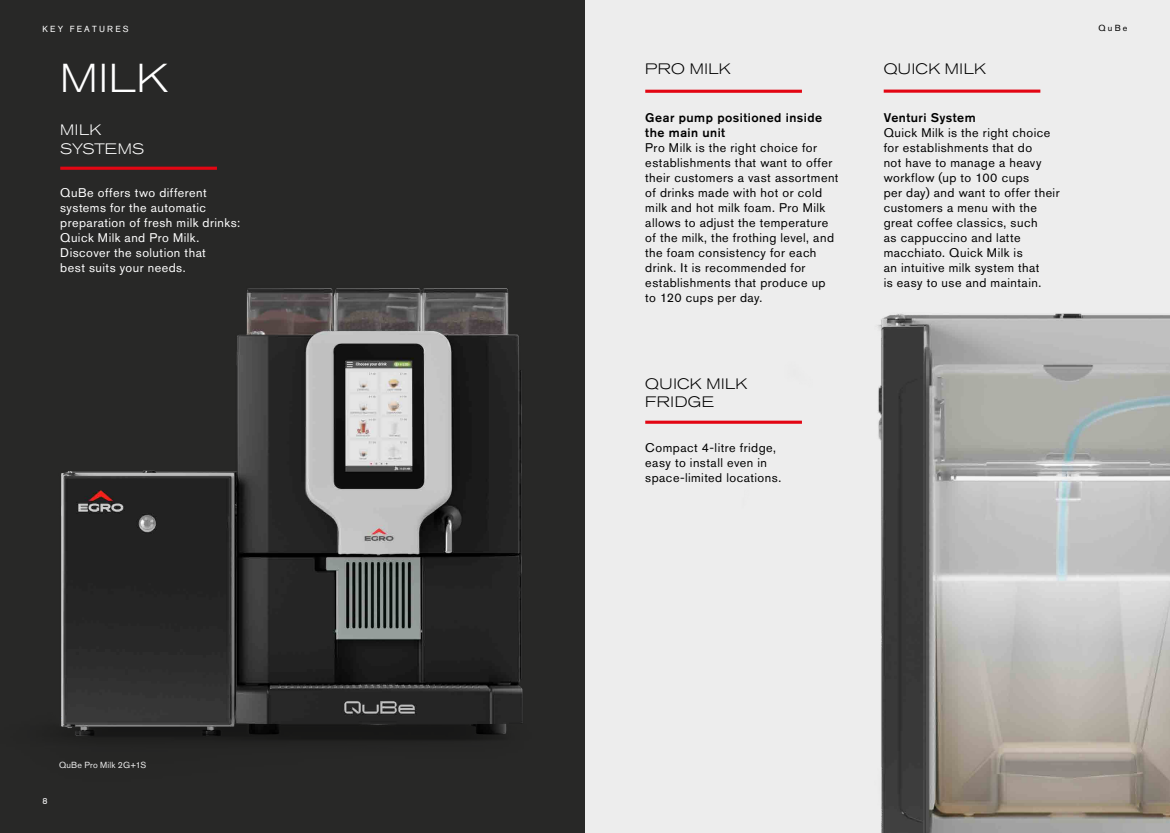
<style>
.page{position:relative;width:1170px;height:833px;background:#fff}
.page>*{position:absolute;margin:0;border:0;box-sizing:border-box;transform-origin:0 0}
.t1{font:300 expanded 40px "Akzidenz Grotesk BQ";color:#fff}
.t2{font:300 expanded 15px/18.8px "Akzidenz Grotesk BQ";letter-spacing:.02em;color:#000}
.t3{font:300 expanded 15px/18.8px "Akzidenz Grotesk BQ";color:#fff}
.t4{font:12.5px/15px "Akzidenz Grotesk BQ";letter-spacing:.035em;color:#000}
.t5{font:12.5px/15px "Akzidenz Grotesk BQ";letter-spacing:.035em;color:#fff}
.t6{font:500 12.5px/15px "Akzidenz Grotesk BQ";letter-spacing:.035em;color:#000}
.t7{font:8.75px "Akzidenz Grotesk BQ";letter-spacing:.02em;color:#ededed}
.t8{font:8.75px "Akzidenz Grotesk BQ";letter-spacing:.25em;color:#fff}
.t9{font:8.75px "Akzidenz Grotesk BQ";color:#000}
</style>
<div class="page">
<div style="left:0;top:0;width:585px;height:833px;background:#282827"></div>
<div style="left:585px;top:0;width:584px;height:833px;background:#ededed"></div>
<img style="left:61px;top:288px;width:462px;height:452px">
<img style="left:801px;top:313px;width:368px;height:520px">
<hr style="left:60px;top:167px;width:157px;height:3px;background:#e30613">
<hr style="left:883px;top:90px;width:157px;height:3px;background:#e30613">
<svg style="left:645px;top:420px;width:156px;height:4px"></svg>
<hr style="left:645px;top:90px;width:156px;height:3px;background:#e30613">
<p class="t8" style="left:43px;top:24px;width:88px">KEY FEATURES</p>
<h1 class="t1" style="left:60px;top:56px;width:109px">MILK</h1>
<p class="t3" style="left:60px;top:121px;width:86px">MILK<br>SYSTEMS</p>
<p class="t5" style="left:60px;top:185px;width:181px">QuBe offers two different systems for the automatic preparation of fresh milk drinks:<br>Quick Milk and Pro Milk.<br>Discover the solution that<br>best suits your needs.</p>
<p class="t8" style="left:43px;top:796px;width:7px">8</p>
<p class="t7" style="left:59px;top:759px;width:89px">QuBe Pro Milk 2G+1S</p>
<p class="t2" style="left:645px;top:59px;width:87px">PRO MILK</p>
<p class="t6" style="left:645px;top:110px;width:178px">Gear pump positioned inside the main unit</p>
<p class="t4" style="left:645px;top:140px;width:195px">Pro Milk is the right choice for establishments that want to offer their customers a vast assortment of drinks made with hot or cold milk and hot milk foam. Pro Milk allows to adjust the temperature of the milk, the frothing level, and the foam consistency for each drink. It is recommended for establishments that produce up to 120 cups per day.</p>
<p class="t2" style="left:645px;top:374px;width:104px">QUICK MILK<br>FRIDGE</p>
<p class="t4" style="left:645px;top:440px;width:137px">Compact 4-litre fridge, easy to install even in space-limited locations.</p>
<p class="t2" style="left:883px;top:59px;width:104px">QUICK MILK</p>
<p class="t6" style="left:883px;top:110px;width:93px">Venturi System</p>
<p class="t4" style="left:883px;top:125px;width:177px">Quick Milk is the right choice for establishments that do<br>not have to manage a heavy workflow (up to 100 cups<br>per day) and want to offer their customers a menu with the great coffee classics, such<br>as cappuccino and latte macchiato. Quick Milk is<br>an intuitive milk system that<br>is easy to use and maintain.</p>
<p class="t9" style="left:1098px;top:23px;width:30px">QuBe</p>
</div>
